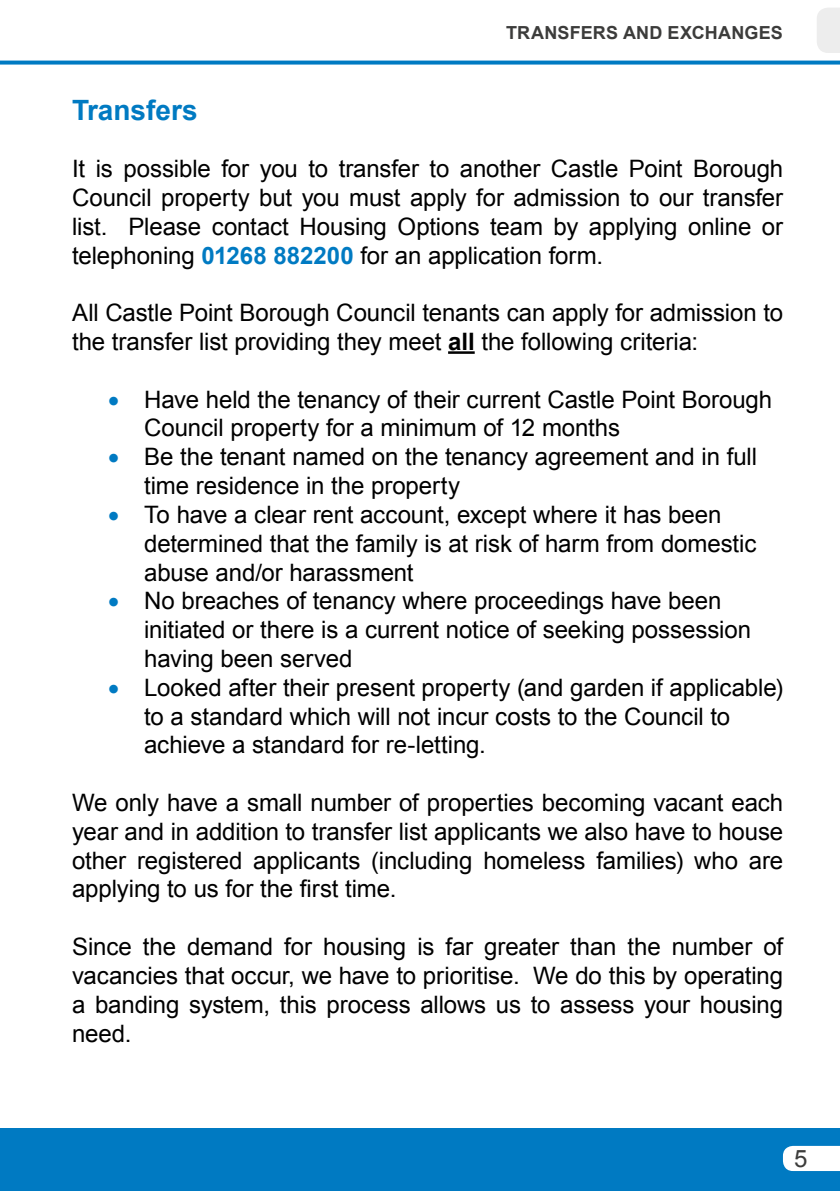
<style>
.page{position:relative;width:840px;height:1191px;background:#fff}
.page>*{position:absolute;margin:0;border:0;box-sizing:border-box;transform-origin:0 0}
.t1{font:700 28px "Arial";color:#007ac2}
.t2{font:24px/28.8px "Arial";letter-spacing:-.005em;color:#000}
.t3{font:24px "Arial";color:#3c3c3b}
.t4{font:700 18px "Arial";letter-spacing:.01em;color:#3c3c3b}
.s1{font-weight:700;color:#007ac2}
.s2{font-weight:700}
.s3{color:#007ac2}
</style>
<div class="page">
<div style="left:0;top:1128px;width:839px;height:63px;background:#007ac2"></div>
<svg style="left:0;top:61px;width:839px;height:4px;background:#1b88c8"></svg>
<svg style="left:782px;top:1145px;width:57px;height:26px"></svg>
<svg style="left:817px;top:8px;width:22px;height:45px"></svg>
<hr style="left:448px;top:351px;width:26px;height:3px;background:#000">
<p class="t4" style="left:506px;top:20px;width:278px">TRANSFERS AND EXCHANGES</p>
<p class="t1" style="left:72px;top:91px;width:127px">Transfers</p>
<p class="t2" style="left:72px;top:155px;width:712px;text-align:justify">It is possible for you to transfer to another Castle Point Borough Council property but you must apply for admission to our transfer list. Please contact Housing Options team by applying online or telephoning <span class="s1">01268 882200</span> for an application form.</p>
<p class="t2" style="left:72px;top:299px;width:712px">All Castle Point Borough Council tenants can apply for admission to the transfer list providing they meet <span class="s2">all</span> the following criteria:</p>
<p class="t2" style="left:144px;top:385px;width:629px;text-indent:-36px"><span class="s3">•</span> Have held the tenancy of their current Castle Point Borough<br>Council property for a minimum of 12 months</p>
<p class="t2" style="left:144px;top:443px;width:614px;text-indent:-36px"><span class="s3">•</span> Be the tenant named on the tenancy agreement and in full time residence in the property</p>
<p class="t2" style="left:144px;top:500px;width:613px;text-indent:-36px"><span class="s3">•</span> To have a clear rent account, except where it has been determined that the family is at risk of harm from domestic abuse and/or harassment</p>
<p class="t2" style="left:144px;top:587px;width:608px;text-indent:-36px"><span class="s3">•</span> No breaches of tenancy where proceedings have been initiated or there is a current notice of seeking possession having been served</p>
<p class="t2" style="left:144px;top:673px;width:640px;text-indent:-36px"><span class="s3">•</span> Looked after their present property (and garden if applicable) to a standard which will not incur costs to the Council to achieve a standard for re-letting.</p>
<p class="t2" style="left:72px;top:788px;width:712px;text-align:justify">We only have a small number of properties becoming vacant each year and in addition to transfer list applicants we also have to house other registered applicants (including homeless families) who are applying to us for the first time.</p>
<p class="t2" style="left:72px;top:932px;width:712px;text-align:justify">Since the demand for housing is far greater than the number of vacancies that occur, we have to prioritise. We do this by operating a banding system, this process allows us to assess your housing need.</p>
<p class="t3" style="left:793px;top:1143px;width:15px">5</p>
</div>
